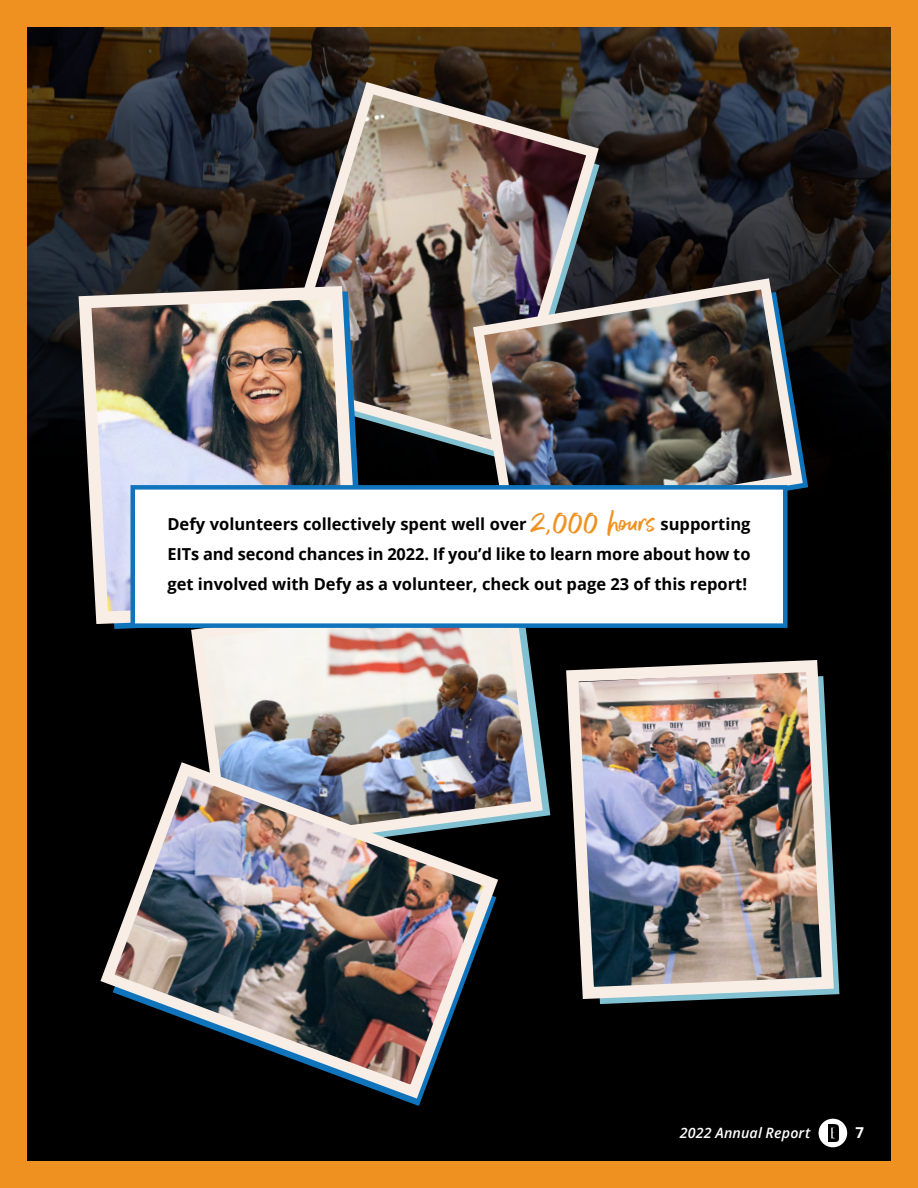
<style>
.page{position:relative;width:918px;height:1188px;background:#ef9120}
.page>*{position:absolute;margin:0;border:0;box-sizing:border-box;transform-origin:0 0}
.t1{font:700 16.5px/30px "Open Sans";color:#000;text-align:justify}
.t2{font:700 15px "Open Sans";color:#fff}
.t3{font:italic 600 14.25px "Open Sans";letter-spacing:.01em;color:#fff}
.s1{font-family:"Better Times";font-weight:400;font-size:36px;color:#ef9120}
</style>
<div class="page">
<div style="left:27px;top:27px;width:864px;height:1134px;background:#000"></div>
<img style="left:27px;top:27px;width:864px;height:408px">
<img style="left:268px;top:76px;width:337px;height:373px">
<img style="left:72px;top:280px;width:294px;height:349px">
<img style="left:566px;top:660px;width:274px;height:345px">
<img style="left:185px;top:628px;width:364px;height:194px">
<img style="left:100px;top:755px;width:405px;height:351px">
<img style="left:468px;top:273px;width:340px;height:218px">
<div style="left:130px;top:485px;width:658px;height:143px;background:#fff;border:4px solid #1074bc"></div>
<div style="left:819px;top:1119px;width:28px;height:28px;background:#fff;border-radius:50%"></div>
<img style="left:828px;top:1124px;width:11px;height:18px">
<p class="t1" style="left:167px;top:509px;width:585px">Defy volunteers collectively spent well over <span class="s1">2,000 hours</span> supporting EITs and second chances in 2022. If you’d like to learn more about how to get involved with Defy as a volunteer, check out page 23 of this report!</p>
<p class="t3" style="left:680px;top:1123px;width:132px">2022 Annual Report</p>
<p class="t2" style="left:855px;top:1122px;width:10px">7</p>
</div>
